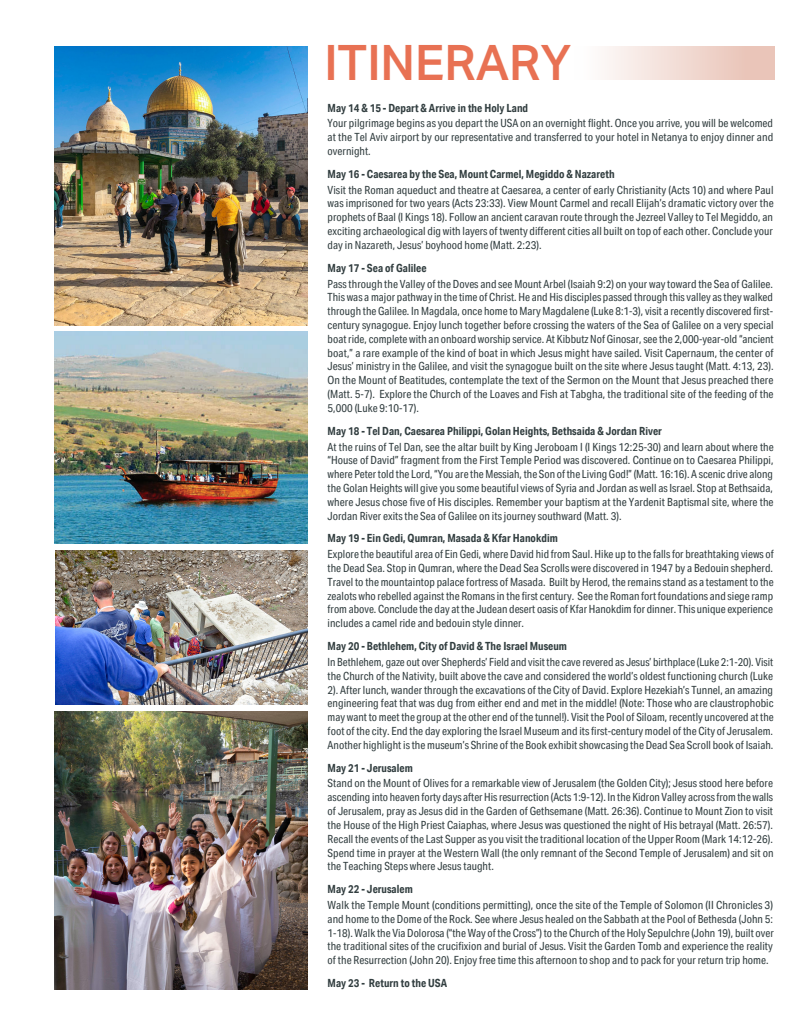
<style>
.page{position:relative;width:810px;height:1035px;background:#fff}
.page>*{position:absolute;margin:0;border:0;box-sizing:border-box;transform-origin:0 0}
.t1{font:500 48.75px "Aktiv Grotesk";color:#e87153}
.t2{font:11.25px/13.9px "Aktiv Grotesk Cd";letter-spacing:.005em;color:#323e40;text-align:justify}
.t3{font:700 11.25px "Aktiv Grotesk Cd";letter-spacing:.005em;color:#323e40}
</style>
<div class="page">
<img style="left:54px;top:711px;width:254px;height:279px">
<img style="left:54px;top:46px;width:254px;height:279px">
<img style="left:54px;top:331px;width:254px;height:213px">
<div style="left:574px;top:46px;width:201px;height:33px;background:linear-gradient(to right,#fff,#e7beb0)"></div>
<img style="left:55px;top:550px;width:253px;height:155px">
<h1 class="t1" style="left:324px;top:35px;width:249px">ITINERARY</h1>
<p class="t3" style="left:328px;top:101px;width:202px">May 14 &amp; 15 - Depart &amp; Arrive in the Holy Land</p>
<p class="t2" style="left:328px;top:116px;width:447px">Your pilgrimage begins as you depart the USA on an overnight flight. Once you arrive, you will be welcomed at the Tel Aviv airport by our representative and transferred to your hotel in Netanya to enjoy dinner and overnight.</p>
<p class="t3" style="left:328px;top:167px;width:289px">May 16 - Caesarea by the Sea, Mount Carmel, Megiddo &amp; Nazareth</p>
<p class="t2" style="left:328px;top:183px;width:448px">Visit the Roman aqueduct and theatre at Caesarea, a center of early Christianity (Acts 10) and where Paul was imprisoned for two years (Acts 23:33). View Mount Carmel and recall Elijah’s dramatic victory over the prophets of Baal (I Kings 18). Follow an ancient caravan route through the Jezreel Valley to Tel Megiddo, an exciting archaeological dig with layers of twenty different cities all built on top of each other. Conclude your day in Nazareth, Jesus’ boyhood home (Matt. 2:23).</p>
<p class="t3" style="left:328px;top:261px;width:100px">May 17 - Sea of Galilee</p>
<p class="t2" style="left:328px;top:277px;width:448px">Pass through the Valley of the Doves and see Mount Arbel (Isaiah 9:2) on your way toward the Sea of Galilee.<br>This was a major pathway in the time of Christ. He and His disciples passed through this valley as they walked through the Galilee. In Magdala, once home to Mary Magdalene (Luke 8:1-3), visit a recently discovered first&shy;century synagogue. Enjoy lunch together before crossing the waters of the Sea of Galilee on a very special boat ride, complete with an onboard worship service. At Kibbutz Nof Ginosar, see the 2,000-year-old “ancient boat,” a rare example of the kind of boat in which Jesus might have sailed. Visit Capernaum, the center of Jesus’ ministry in the Galilee, and visit the synagogue built on the site where Jesus taught (Matt. 4:13, 23).<br>On the Mount of Beatitudes, contemplate the text of the Sermon on the Mount that Jesus preached there (Matt. 5-7). Explore the Church of the Loaves and Fish at Tabgha, the traditional site of the feeding of the 5,000 (Luke 9:10-17).</p>
<p class="t3" style="left:328px;top:424px;width:336px">May 18 - Tel Dan, Caesarea Philippi, Golan Heights, Bethsaida &amp; Jordan River</p>
<p class="t2" style="left:328px;top:440px;width:448px">At the ruins of Tel Dan, see the altar built by King Jeroboam I (I Kings 12:25-30) and learn about where the “House of David” fragment from the First Temple Period was discovered. Continue on to Caesarea Philippi, where Peter told the Lord, “You are the Messiah, the Son of the Living God!” (Matt. 16:16). A scenic drive along the Golan Heights will give you some beautiful views of Syria and Jordan as well as Israel. Stop at Bethsaida, where Jesus chose five of His disciples. Remember your baptism at the Yardenit Baptismal site, where the Jordan River exits the Sea of Galilee on its journey southward (Matt. 3).</p>
<p class="t3" style="left:328px;top:531px;width:232px">May 19 - Ein Gedi, Qumran, Masada &amp; Kfar Hanokdim</p>
<p class="t2" style="left:328px;top:547px;width:448px">Explore the beautiful area of Ein Gedi, where David hid from Saul. Hike up to the falls for breathtaking views of the Dead Sea. Stop in Qumran, where the Dead Sea Scrolls were discovered in 1947 by a Bedouin shepherd.<br>Travel to the mountaintop palace fortress of Masada. Built by Herod, the remains stand as a testament to the zealots who rebelled against the Romans in the first century. See the Roman fort foundations and siege ramp from above. Conclude the day at the Judean desert oasis of Kfar Hanokdim for dinner. This unique experience includes a camel ride and bedouin style dinner.</p>
<p class="t3" style="left:328px;top:639px;width:241px">May 20 - Bethlehem, City of David &amp; The Israel Museum</p>
<p class="t2" style="left:328px;top:655px;width:448px">In Bethlehem, gaze out over Shepherds’ Field and visit the cave revered as Jesus’ birthplace (Luke 2:1-20). Visit the Church of the Nativity, built above the cave and considered the world’s oldest functioning church (Luke 2). After lunch, wander through the excavations of the City of David. Explore Hezekiah’s Tunnel, an amazing engineering feat that was dug from either end and met in the middle! (Note: Those who are claustrophobic may want to meet the group at the other end of the tunnel!). Visit the Pool of Siloam, recently uncovered at the foot of the city. End the day exploring the Israel Museum and its first-century model of the City of Jerusalem.<br>Another highlight is the museum’s Shrine of the Book exhibit showcasing the Dead Sea Scroll book of Isaiah.</p>
<p class="t3" style="left:328px;top:761px;width:87px">May 21 - Jerusalem</p>
<p class="t2" style="left:328px;top:776px;width:448px">Stand on the Mount of Olives for a remarkable view of Jerusalem (the Golden City); Jesus stood here before ascending into heaven forty days after His resurrection (Acts 1:9-12). In the Kidron Valley across from the walls of Jerusalem, pray as Jesus did in the Garden of Gethsemane (Matt. 26:36). Continue to Mount Zion to visit the House of the High Priest Caiaphas, where Jesus was questioned the night of His betrayal (Matt. 26:57).<br>Recall the events of the Last Supper as you visit the traditional location of the Upper Room (Mark 14:12-26).<br>Spend time in prayer at the Western Wall (the only remnant of the Second Temple of Jerusalem) and sit on the Teaching Steps where Jesus taught.</p>
<p class="t3" style="left:328px;top:882px;width:87px">May 22 - Jerusalem</p>
<p class="t2" style="left:328px;top:898px;width:448px">Walk the Temple Mount (conditions permitting), once the site of the Temple of Solomon (II Chronicles 3) and home to the Dome of the Rock. See where Jesus healed on the Sabbath at the Pool of Bethesda (John 5:<br>1-18). Walk the Via Dolorosa (“the Way of the Cross”) to the Church of the Holy Sepulchre (John 19), built over the traditional sites of the crucifixion and burial of Jesus. Visit the Garden Tomb and experience the reality of the Resurrection (John 20). Enjoy free time this afternoon to shop and to pack for your return trip home.</p>
<p class="t3" style="left:328px;top:976px;width:121px">May 23 - Return to the USA</p>
</div>
